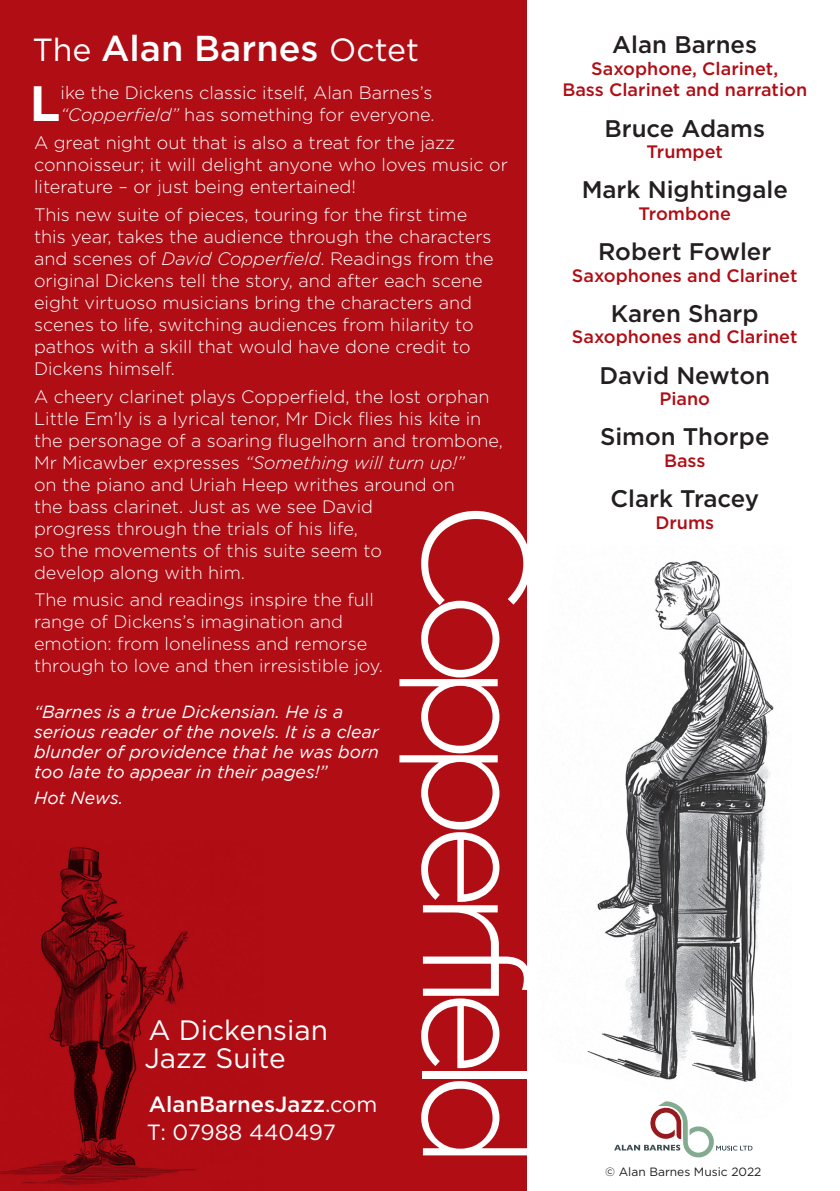
<style>
.page{position:relative;width:840px;height:1191px;background:#fff}
.page>*{position:absolute;margin:0;border:0;box-sizing:border-box;transform-origin:0 0}
.t1{font:700 49.4px "Gotham";color:#fff}
.t2{font:500 36px "Gotham";color:#fff}
.t3{font:28px/28px "Gotham";color:#fff}
.t4{font:500 24px "Gotham";color:#231f20}
.t5{font:22px/28px "Gotham";color:#fff}
.t6{font:300 18px/22px "Gotham";color:#fff}
.t7{font:500 18px/21.6px "Gotham";color:#b00d15;text-align:center}
.t8{font:italic 17.6px/20px "Gotham";color:#fff}
.t9{font:12px "Gotham";color:#231f20}
.s1{font-weight:400;font-size:32px}
.s2{font-style:italic}
.s3{font-weight:500}
</style>
<div class="page">
<img style="left:587px;top:561px;width:187px;height:521px">
<div style="left:0;top:0;width:526px;height:1191px;background:#b00d15"></div>
<svg style="left:399px;top:511px;width:128px;height:557px"></svg>
<div style="left:422px;top:1071px;width:107px;height:7px;background:#fff"></div>
<svg style="left:421px;top:1081px;width:106px;height:74px"></svg>
<img style="left:0;top:847px;width:198px;height:338px">
<svg style="left:614px;top:1101px;width:138px;height:57px"></svg>
<h2 class="t2" style="left:33px;top:25px;width:388px"><span class="s1">The</span> Alan Barnes <span class="s1">Octet</span></h2>
<h1 class="t1" style="left:30px;top:75px;width:32px">L</h1>
<p class="t6" style="left:60px;top:82px;width:375px">ike the Dickens classic itself, Alan Barnes’s <span class="s2">“Copperfield”</span> has something for everyone.</p>
<p class="t6" style="left:34px;top:131px;width:475px">A great night out that is also a treat for the jazz connoisseur; it will delight anyone who loves music or literature – or just being entertained!</p>
<p class="t6" style="left:34px;top:203px;width:461px">This new suite of pieces, touring for the first time this year, takes the audience through the characters and scenes of <span class="s2">David Copperfield</span>. Readings from the original Dickens tell the story, and after each scene eight virtuoso musicians bring the characters and scenes to life, switching audiences from hilarity to pathos with a skill that would have done credit to Dickens himself.</p>
<p class="t6" style="left:34px;top:385px;width:470px">A cheery clarinet plays Copperfield, the lost orphan Little Em’ly is a lyrical tenor, Mr Dick flies his kite in the personage of a soaring flugelhorn and trombone, Mr Micawber expresses <span class="s2">“Something will turn up!”<br></span>on the piano and Uriah Heep writhes around on<br>the bass clarinet. Just as we see David<br>progress through the trials of his life,<br>so the movements of this suite seem to<br>develop along with him.</p>
<p class="t6" style="left:34px;top:588px;width:350px">The music and readings inspire the full range of Dickens’s imagination and emotion: from loneliness and remorse through to love and then irresistible joy.</p>
<p class="t8" style="left:34px;top:702px;width:346px">“Barnes is a true Dickensian. He is a serious reader of the novels. It is a clear blunder of providence that he was born too late to appear in their pages!”</p>
<p class="t8" style="left:34px;top:787px;width:91px">Hot News.</p>
<h3 class="t4" style="left:612px;top:29px;width:146px">Alan Barnes</h3>
<p class="t7" style="left:562px;top:57px;width:246px">Saxophone, Clarinet,<br>Bass Clarinet and narration</p>
<h3 class="t4" style="left:604px;top:112px;width:162px">Bruce Adams</h3>
<p class="t7" style="left:646px;top:141px;width:78px">Trumpet</p>
<h3 class="t4" style="left:581px;top:174px;width:207px">Mark Nightingale</h3>
<p class="t7" style="left:638px;top:202px;width:94px">Trombone</p>
<h3 class="t4" style="left:598px;top:236px;width:174px">Robert Fowler</h3>
<p class="t7" style="left:571px;top:264px;width:227px">Saxophones and Clarinet</p>
<h3 class="t4" style="left:610px;top:298px;width:149px">Karen Sharp</h3>
<p class="t7" style="left:571px;top:326px;width:227px">Saxophones and Clarinet</p>
<h3 class="t4" style="left:599px;top:359px;width:172px">David Newton</h3>
<p class="t7" style="left:659px;top:388px;width:52px">Piano</p>
<h3 class="t4" style="left:599px;top:421px;width:171px">Simon Thorpe</h3>
<p class="t7" style="left:663px;top:449px;width:43px">Bass</p>
<h3 class="t4" style="left:610px;top:483px;width:150px">Clark Tracey</h3>
<p class="t7" style="left:655px;top:511px;width:60px">Drums</p>
<h3 class="t3" style="left:144px;top:1015px;width:185px">A Dickensian<br>Jazz Suite</h3>
<p class="t5" style="left:147px;top:1089px;width:232px"><span class="s3">AlanBarnesJazz</span>.com<br>T: 07988 440497</p>
<p class="t9" style="left:605px;top:1164px;width:158px">© Alan Barnes Music 2022</p>
</div>
